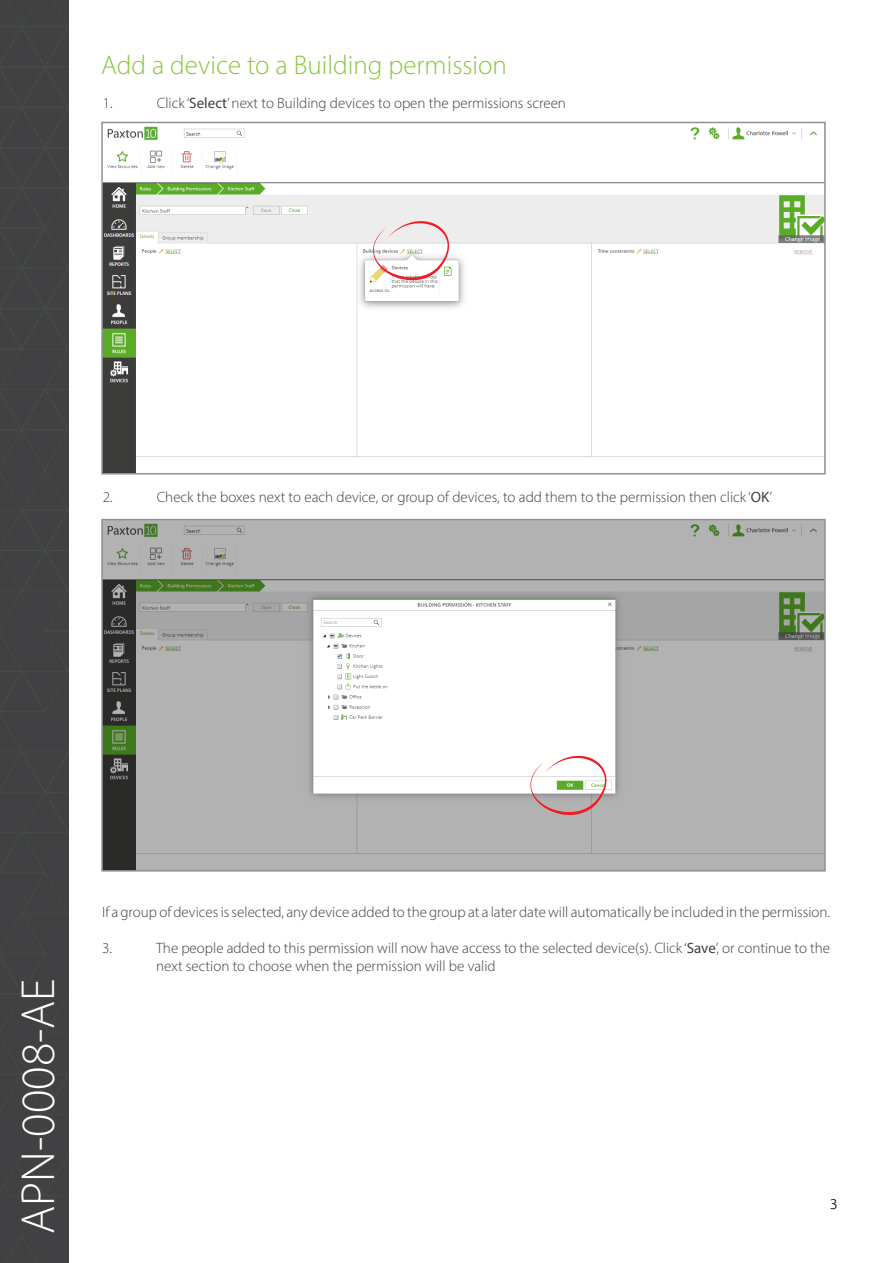
<style>
.page{position:relative;width:893px;height:1263px;background:#fff}
.page>*{position:absolute;margin:0;border:0;box-sizing:border-box;transform-origin:0 0}
.t1{font:300 48px "Myriad Pro";color:#fff}
.t2{font:300 27px "Myriad Pro";color:#8bc63e}
.t3{font:300 15px "Myriad Pro";color:#3e3e3f}
.t4{font:300 15px "Myriad Pro";color:#231f20}
.s1{font-weight:400}
</style>
<div class="page">
<div style="left:0;top:0;width:69px;height:1263px;background:#414042"></div>
<svg style="left:7px;top:1235px;width:31px;height:28px"></svg>
<svg style="left:0;top:0;width:68px;height:1196px"></svg>
<img style="left:104px;top:126px;width:719px;height:345px">
<div style="left:101px;top:122px;width:725px;height:352px;border:2px solid #8f9194"></div>
<img style="left:104px;top:522px;width:719px;height:346px">
<div style="left:101px;top:519px;width:725px;height:352px;border:2px solid #8f9194"></div>
<svg style="left:373px;top:221px;width:76px;height:60px"></svg>
<svg style="left:530px;top:755px;width:76px;height:60px"></svg>
<p class="t2" style="left:101px;top:49px;width:407px">Add a device to a Building permission</p>
<p class="t3" style="left:103px;top:94px;width:11px">1.</p>
<p class="t3" style="left:157px;top:94px;width:411px">Click ‘<span class="s1">Select</span>’ next to Building devices to open the permissions screen</p>
<p class="t3" style="left:103px;top:488px;width:11px">2.</p>
<p class="t3" style="left:157px;top:488px;width:617px">Check the boxes next to each device, or group of devices, to add them to the permission then click ‘<span class="s1">OK</span>’</p>
<h1 class="t1" style="left:9px;top:1234px;width:257px;rotate:-90deg">APN-0008-AE</h1>
<p class="t3" style="left:102px;top:903px;width:730px">If a group of devices is selected, any device added to the group at a later date will automatically be included in the permission.</p>
<p class="t3" style="left:102px;top:939px;width:11px">3.</p>
<p class="t3" style="left:156px;top:939px;width:675px">The people added to this permission will now have access to the selected device(s). Click ‘<span class="s1">Save</span>’, or continue to the</p>
<p class="t3" style="left:156px;top:957px;width:341px">next section to choose when the permission will be valid</p>
<p class="t4" style="left:830px;top:1195px;width:9px">3</p>
</div>
